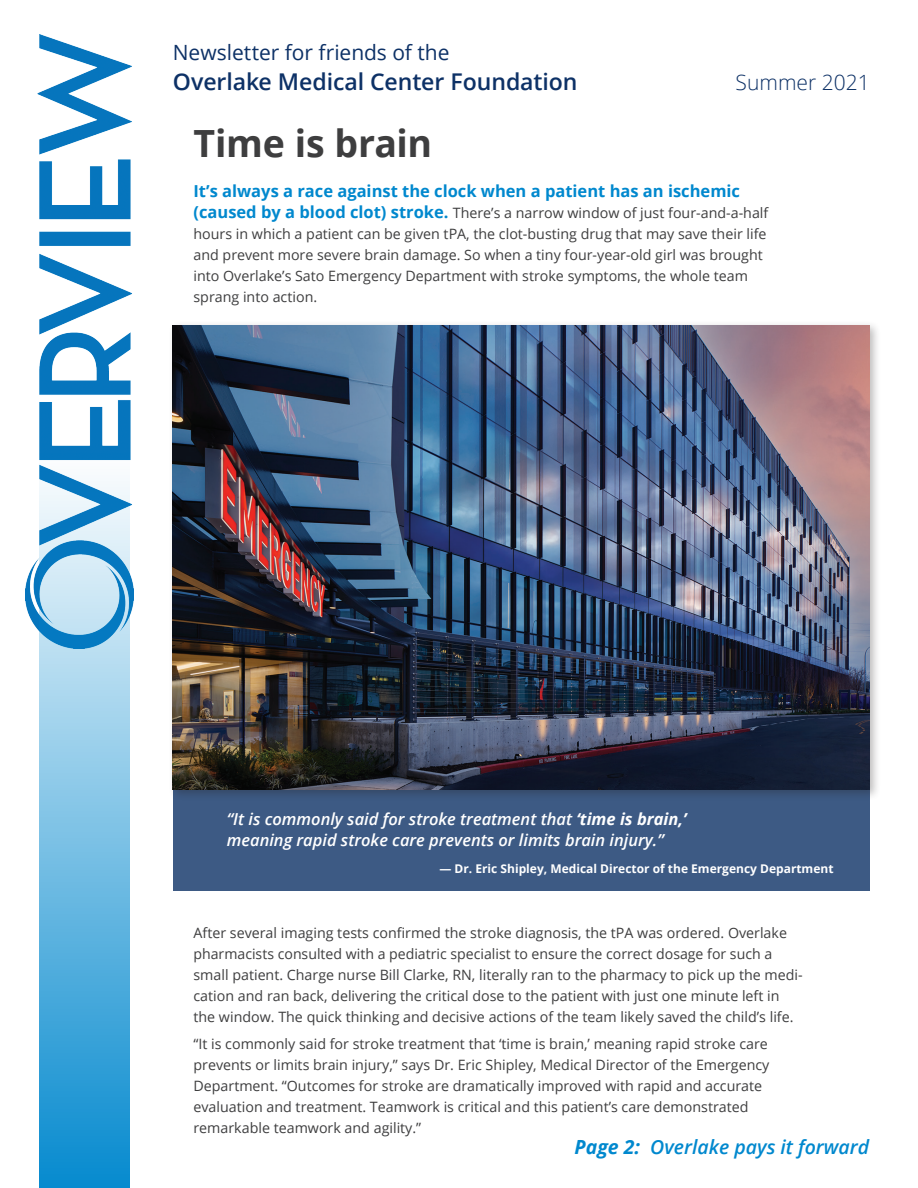
<style>
.page{position:relative;width:918px;height:1188px;background:#fff}
.page>*{position:absolute;margin:0;border:0;box-sizing:border-box;transform-origin:0 0}
.Bold_Headline{font:700 37.5px "Open Sans";letter-spacing:-.01em;color:#3e3e3f}
.t1{font:600 23.1px "Open Sans";letter-spacing:-.005em;color:#0d3166}
.t2{font:21px "Open Sans";letter-spacing:-.005em;color:#0d3166}
.t3{font:300 21px "Open Sans";color:#0d3166}
.Blue_Questions{font:italic 600 19.5px "Open Sans";color:#0088ce}
.PullQuote{font:italic 600 16.5px/21px "Open Sans";color:#fff}
.BodyCopy{font:700 16.5px "Open Sans";color:#0088ce}
.BodyCopy-2{font:14.25px/21px "Open Sans";color:#3e3e3f}
.Quote_Credit{font:700 12px "Open Sans";color:#fff}
.s1{font-weight:700;font-size:16.5px;color:#0088ce}
.s2{font-weight:700}
</style>
<div class="page">
<img style="left:25px;top:34px;width:109px;height:614px">
<svg style="left:40px;top:454px;width:90px;height:734px"></svg>
<div style="left:173px;top:786px;width:697px;height:105px;background:#3d5a84"></div>
<div style="left:168px;top:320px;width:713px;height:481px;background:#231f20;opacity:.3"></div>
<img style="left:173px;top:325px;width:697px;height:465px">
<p class="t2" style="left:173px;top:38px;width:278px">Newsletter for friends of the</p>
<p class="t1" style="left:173px;top:65px;width:406px">Overlake Medical Center Foundation</p>
<p class="Bold_Headline" style="left:194px;top:117px;width:240px">Time is brain</p>
<p class="t3" style="left:736px;top:68px;width:136px">Summer 2021</p>
<p class="BodyCopy" style="left:194px;top:179px;width:548px">It’s always a race against the clock when a patient has an ischemic</p>
<p class="BodyCopy-2" style="left:194px;top:202px;width:576px"><span class="s1">(caused by a blood clot) stroke.</span> There’s a narrow window of just four-and-a-half hours in which a patient can be given tPA, the clot-busting drug that may save their life and prevent more severe brain damage. So when a tiny four-year-old girl was brought into Overlake’s Sato Emergency Department with stroke symptoms, the whole team sprang into action.</p>
<p class="PullQuote" style="left:227px;top:808px;width:461px">“It is commonly said for stroke treatment that <span class="s2">‘time is brain,’ </span>meaning rapid stroke care prevents or limits brain injury.”</p>
<p class="Quote_Credit" style="left:439px;top:860px;width:396px">— Dr. Eric Shipley, Medical Director of the Emergency Department</p>
<p class="BodyCopy-2" style="left:194px;top:922px;width:609px">After several imaging tests confirmed the stroke diagnosis, the tPA was ordered. Overlake pharmacists consulted with a pediatric specialist to ensure the correct dosage for such a small patient. Charge nurse Bill Clarke, RN, literally ran to the pharmacy to pick up the medi&shy;cation and ran back, delivering the critical dose to the patient with just one minute left in the window. The quick thinking and decisive actions of the team likely saved the child’s life.</p>
<p class="BodyCopy-2" style="left:194px;top:1033px;width:578px">“It is commonly said for stroke treatment that ‘time is brain,’ meaning rapid stroke care prevents or limits brain injury,” says Dr. Eric Shipley, Medical Director of the Emergency Department. “Outcomes for stroke are dramatically improved with rapid and accurate evaluation and treatment. Teamwork is critical and this patient’s care demonstrated remarkable teamwork and agility.”</p>
<p class="Blue_Questions" style="left:575px;top:1134px;width:296px"><span class="s2">Page 2:</span> Overlake pays it forward</p>
</div>
